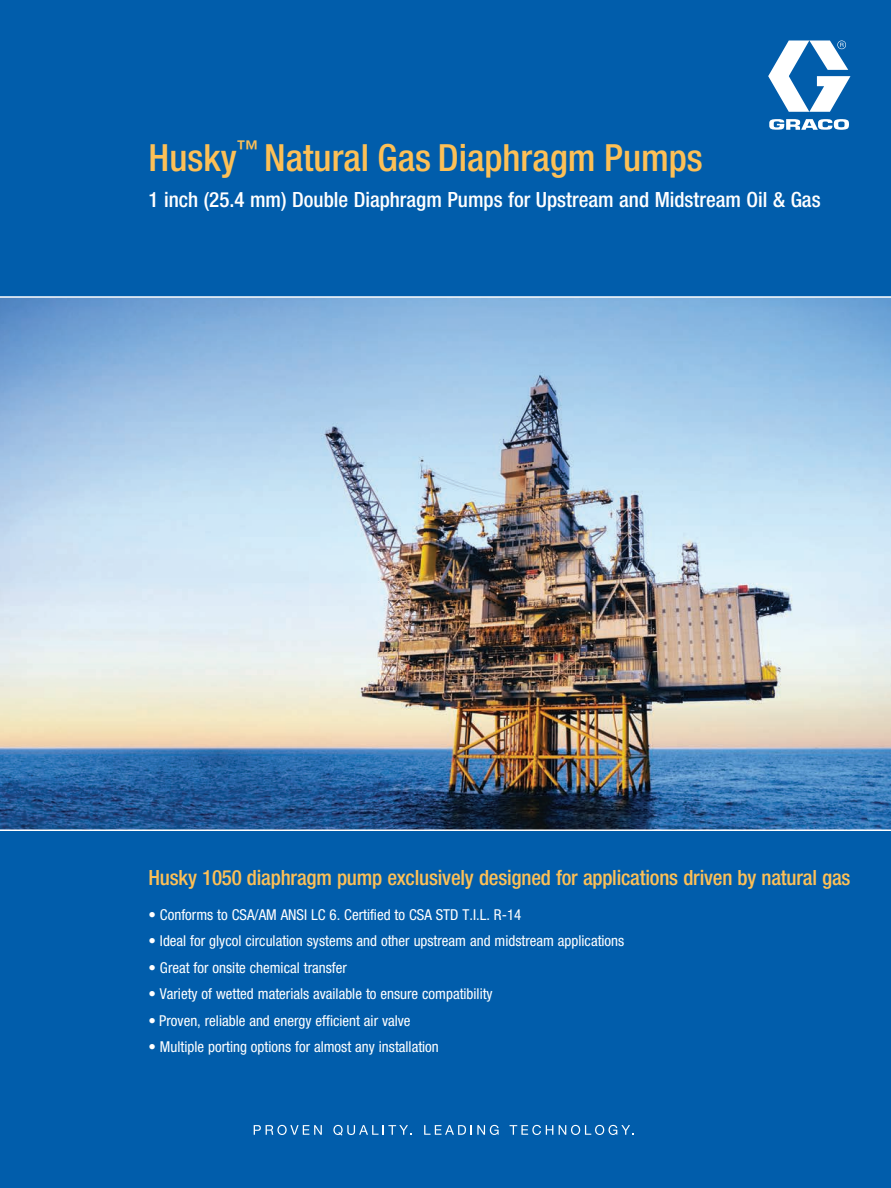
<style>
.page{position:relative;width:891px;height:1188px;background:#015dab}
.page>*{position:absolute;margin:0;border:0;box-sizing:border-box;transform-origin:0 0}
.t1{font:500 condensed 37.5px "Helvetica Neue LT Std";color:#fdc056}
.t2{font:500 condensed 21px "Helvetica Neue LT Std";letter-spacing:-.01em;color:#fdc056}
.t3{font:500 condensed 21px "Helvetica Neue LT Std";color:#fff}
.t4{font:condensed 15px "Helvetica Neue LT Std";color:#fff}
</style>
<div class="page">
<svg style="left:768px;top:40px;width:82px;height:90px"></svg>
<img style="left:0;top:298px;width:891px;height:532px">
<hr style="left:0;top:296px;width:891px;height:2px;background:#fff">
<hr style="left:0;top:830px;width:891px;height:1px;background:#fff">
<svg style="left:254px;top:1125px;width:68px;height:10px"></svg>
<svg style="left:333px;top:1125px;width:79px;height:11px"></svg>
<svg style="left:424px;top:1125px;width:75px;height:10px"></svg>
<svg style="left:510px;top:1125px;width:43px;height:10px"></svg>
<svg style="left:559px;top:1125px;width:75px;height:10px"></svg>
<h1 class="t1" style="left:148px;top:136px;width:556px">Husky<sup>™</sup> Natural Gas Diaphragm Pumps</h1>
<h2 class="t3" style="left:148px;top:187px;width:674px">1 inch (25.4 mm) Double Diaphragm Pumps for Upstream and Midstream Oil &amp; Gas</h2>
<h2 class="t2" style="left:148px;top:865px;width:704px">Husky 1050 diaphragm pump exclusively designed for applications driven by natural gas</h2>
<p class="t4" style="left:148px;top:906px;width:374px">• Conforms to CSA/AM ANSI LC 6. Certified to CSA STD T.I.L. R-14</p>
<p class="t4" style="left:148px;top:932px;width:477px">• Ideal for glycol circulation systems and other upstream and midstream applications</p>
<p class="t4" style="left:148px;top:959px;width:200px">• Great for onsite chemical transfer</p>
<p class="t4" style="left:148px;top:985px;width:346px">• Variety of wetted materials available to ensure compatibility</p>
<p class="t4" style="left:148px;top:1012px;width:264px">• Proven, reliable and energy efficient air valve</p>
<p class="t4" style="left:148px;top:1038px;width:292px">• Multiple porting options for almost any installation</p>
</div>
